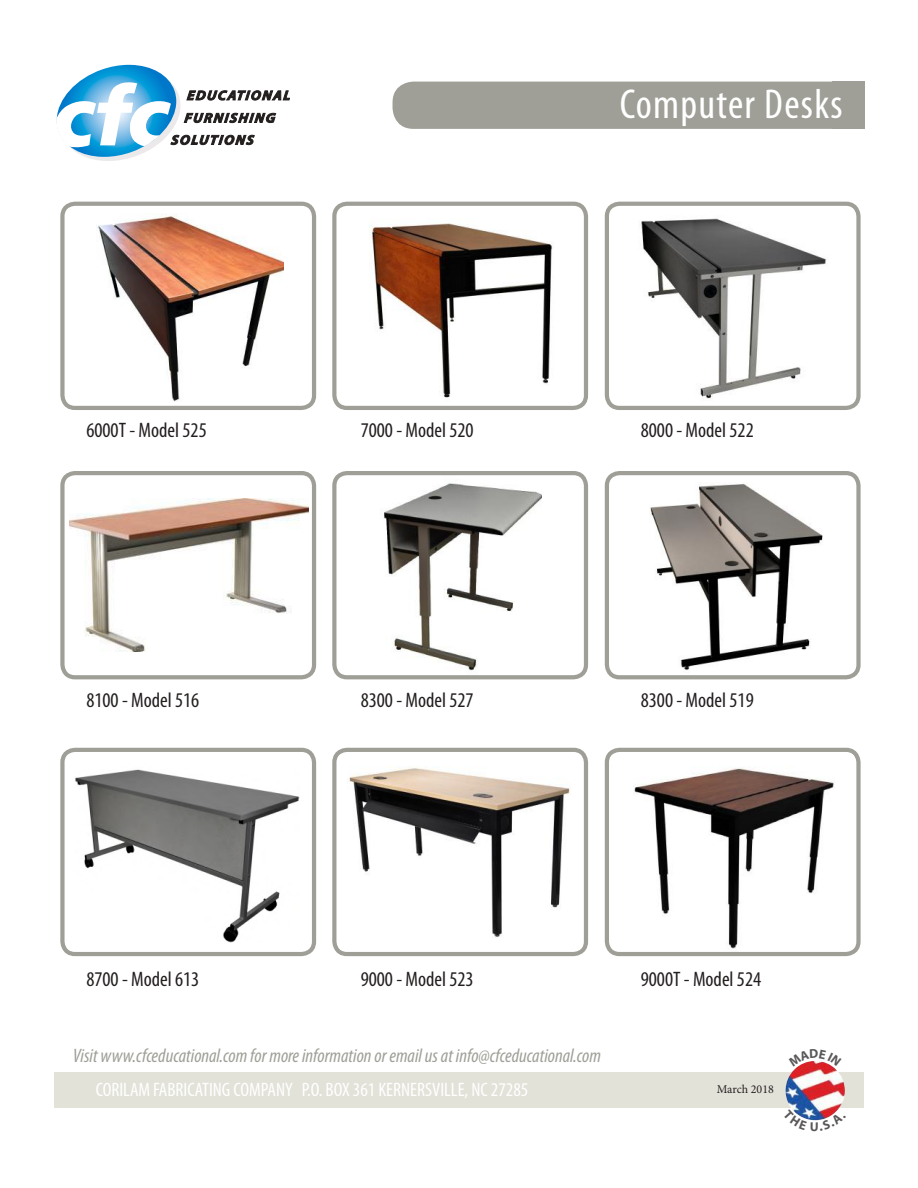
<style>
.page{position:relative;width:918px;height:1188px;background:#fff}
.page>*{position:absolute;margin:0;border:0;box-sizing:border-box;transform-origin:0 0}
.t1{font:condensed 42px "Myriad Pro";letter-spacing:.03em;color:#fff}
.t2{font:condensed 21px "Myriad Pro";color:#241f1f}
.t3{font:italic condensed 19.5px "Myriad Pro";color:#9f9f98}
.t4{font:condensed 19.5px "Myriad Pro";color:#fff}
.t5{font:12px "Minion Pro";letter-spacing:-.005em;color:#241f1f}
</style>
<div class="page">
<div style="left:393px;top:82px;width:471px;height:47px;background:#9f9f98;border-radius:21px"></div>
<img style="left:96px;top:215px;width:187px;height:187px">
<div style="left:60px;top:202px;width:256px;height:208px;border:4px solid #9f9f98;border-radius:13px"></div>
<img style="left:70px;top:499px;width:238px;height:152px">
<div style="left:60px;top:471px;width:256px;height:208px;border:4px solid #9f9f98;border-radius:13px"></div>
<img style="left:75px;top:769px;width:224px;height:173px">
<div style="left:60px;top:748px;width:256px;height:208px;border:4px solid #9f9f98;border-radius:13px"></div>
<img style="left:369px;top:223px;width:184px;height:175px">
<div style="left:332px;top:202px;width:256px;height:208px;border:4px solid #9f9f98;border-radius:13px"></div>
<img style="left:384px;top:483px;width:158px;height:188px">
<div style="left:332px;top:471px;width:256px;height:208px;border:4px solid #9f9f98;border-radius:13px"></div>
<img style="left:349px;top:766px;width:221px;height:171px">
<div style="left:332px;top:748px;width:256px;height:208px;border:4px solid #9f9f98;border-radius:13px"></div>
<img style="left:641px;top:218px;width:186px;height:181px">
<div style="left:605px;top:202px;width:256px;height:208px;border:4px solid #9f9f98;border-radius:13px"></div>
<img style="left:649px;top:484px;width:174px;height:186px">
<div style="left:605px;top:471px;width:256px;height:208px;border:4px solid #9f9f98;border-radius:13px"></div>
<img style="left:633px;top:768px;width:201px;height:181px">
<div style="left:605px;top:748px;width:256px;height:208px;border:4px solid #9f9f98;border-radius:13px"></div>
<div style="left:833px;top:82px;width:32px;height:47px;background:#9f9f98"></div>
<div style="left:54px;top:1072px;width:810px;height:35px;background:#e3e2d9"></div>
<img style="left:786px;top:1061px;width:59px;height:59px;border-radius:30px">
<svg style="left:56px;top:65px;width:234px;height:96px"></svg>
<svg style="left:799px;top:1061px;width:33px;height:5px"></svg>
<svg style="left:793px;top:1110px;width:45px;height:11px"></svg>
<p class="t2" style="left:86px;top:418px;width:122px">6000T - Model 525</p>
<p class="t2" style="left:86px;top:688px;width:114px">8100 - Model 516</p>
<h1 class="t1" style="left:620px;top:79px;width:224px">Computer Desks</h1>
<p class="t2" style="left:361px;top:418px;width:114px">7000 - Model 520</p>
<p class="t2" style="left:641px;top:418px;width:114px">8000 - Model 522</p>
<p class="t2" style="left:361px;top:688px;width:114px">8300 - Model 527</p>
<p class="t2" style="left:641px;top:688px;width:114px">8300 - Model 519</p>
<p class="t2" style="left:86px;top:966px;width:114px">8700 - Model 613</p>
<p class="t2" style="left:361px;top:966px;width:114px">9000 - Model 523</p>
<p class="t2" style="left:641px;top:966px;width:122px">9000T - Model 524</p>
<p class="t3" style="left:73px;top:1044px;width:530px">Visit www.cfceducational.com for more information or email us at info@cfceducational.com</p>
<p class="t4" style="left:96px;top:1078px;width:434px">CORILAM FABRICATING COMPANY P.O. BOX 361 KERNERSVILLE, NC 27285</p>
<p class="t5" style="left:717px;top:1081px;width:59px">March 2018</p>
</div>
